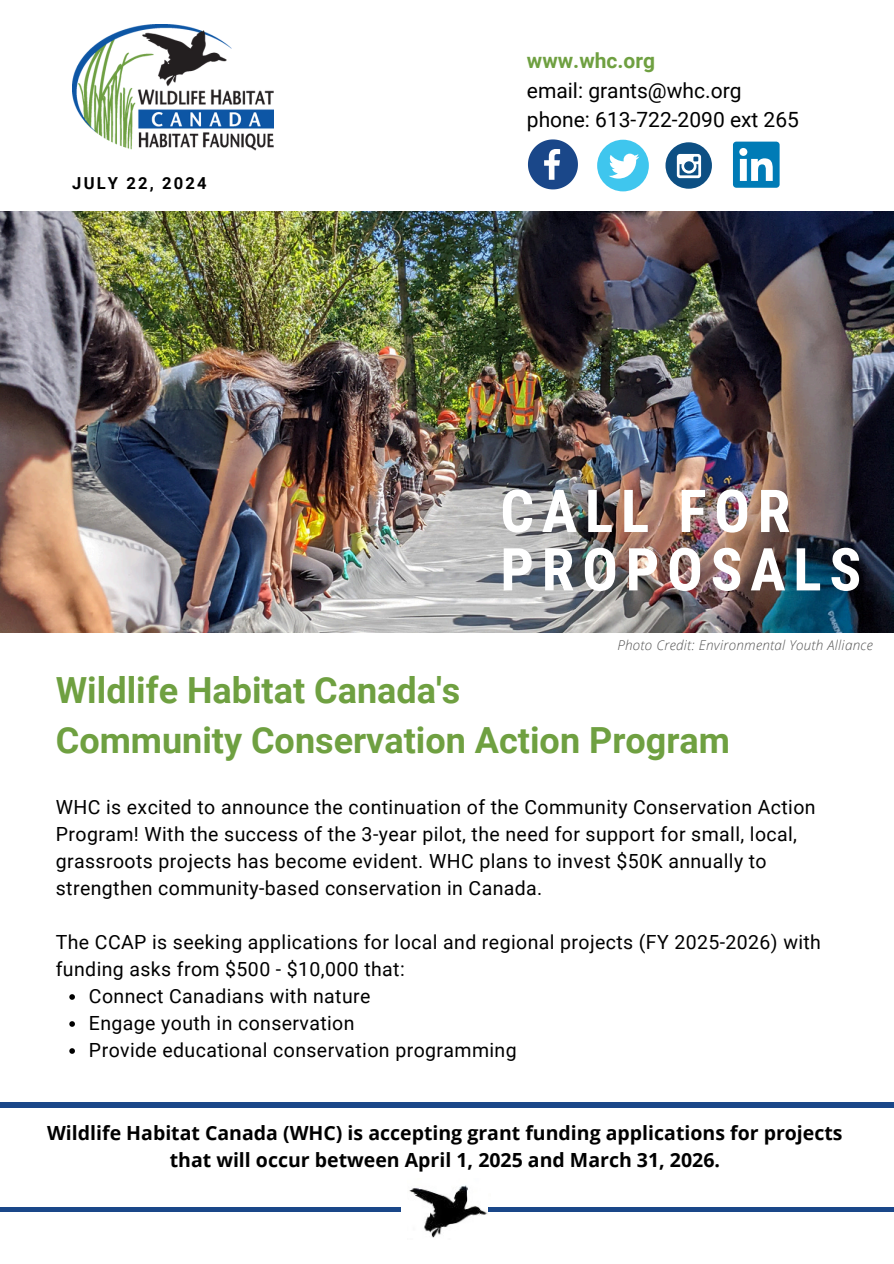
<style>
.page{position:relative;width:894px;height:1264px;background:#fff}
.page>*{position:absolute;margin:0;border:0;box-sizing:border-box;transform-origin:0 0}
.t1{font:700 59.25px/58.3px "Roboto Condensed";letter-spacing:.13em;color:#fff}
.t2{font:700 36px/49.5px "Roboto";color:#6fa041}
.t3{font:21px/29.2px "Roboto";color:#000}
.t4{font:19.5px/27px "Roboto";letter-spacing:.02em;color:#000}
.t5{font:700 19.5px/27px "Open Sans";color:#000;text-align:center}
.t6{font:700 16.5px "Roboto";letter-spacing:.13em;color:#000}
.t7{font:italic 300 13.5px "Open Sans";letter-spacing:.02em;color:#545454}
.s1{font-weight:700;color:#6fa041}
</style>
<div class="page">
<img style="left:409px;top:1185px;width:81px;height:53px">
<hr style="left:0;top:1207px;width:401px;height:4px;background:#1a4789">
<hr style="left:488px;top:1207px;width:405px;height:4px;background:#1a4789">
<hr style="left:0;top:1102px;width:893px;height:4px;background:#1a4789">
<img style="left:72px;top:24px;width:202px;height:127px">
<svg style="left:528px;top:139px;width:49px;height:50px"></svg>
<div style="left:597px;top:140px;width:51px;height:51px;background:#3fc6ee;border-radius:50%"></div>
<svg style="left:609px;top:154px;width:30px;height:25px"></svg>
<div style="left:665px;top:142px;width:46px;height:47px;background:#0d4f83;border-radius:50%"></div>
<svg style="left:676px;top:154px;width:24px;height:24px"></svg>
<div style="left:732px;top:142px;width:47px;height:46px;background:#007bb6;border-radius:3px"></div>
<svg style="left:739px;top:148px;width:33px;height:33px"></svg>
<img style="left:0;top:211px;width:893px;height:421px">
<svg style="left:69px;top:994px;width:6px;height:5px"></svg>
<svg style="left:69px;top:1021px;width:6px;height:5px"></svg>
<svg style="left:69px;top:1048px;width:6px;height:5px"></svg>
<h2 class="t6" style="left:72px;top:174px;width:136px">JULY 22, 2024</h2>
<h4 class="t3" style="left:526px;top:47px;width:273px"><span class="s1">www.whc.org<br></span>email: grants@whc.org phone: 613-722-2090 ext 265</h4>
<p class="t1" style="left:500px;top:482px;width:362px">CALL FOR<br>PROPOSALS</p>
<p class="t7" style="left:617px;top:635px;width:257px">Photo Credit: Environmental Youth Alliance</p>
<h4 class="t2" style="left:56px;top:666px;width:675px">Wildlife Habitat Canada's<br>Community Conservation Action Program</h4>
<p class="t4" style="left:56px;top:794px;width:761px">WHC is excited to announce the continuation of the Community Conservation Action Program! With the success of the 3-year pilot, the need for support for small, local, grassroots projects has become evident. WHC plans to invest $50K annually to strengthen community-based conservation in Canada.</p>
<p class="t4" style="left:56px;top:929px;width:766px">The CCAP is seeking applications for local and regional projects (FY 2025-2026) with funding asks from $500 - $10,000 that:</p>
<h5 class="t4" style="left:89px;top:983px;width:283px">Connect Canadians with nature</h5>
<p class="t4" style="left:89px;top:1010px;width:267px">Engage youth in conservation</p>
<h1 class="t4" style="left:89px;top:1037px;width:429px">Provide educational conservation programming</h1>
<p class="t5" style="left:47px;top:1118px;width:796px">Wildlife Habitat Canada (WHC) is accepting grant funding applications for projects that will occur between April 1, 2025 and March 31, 2026.</p>
</div>
